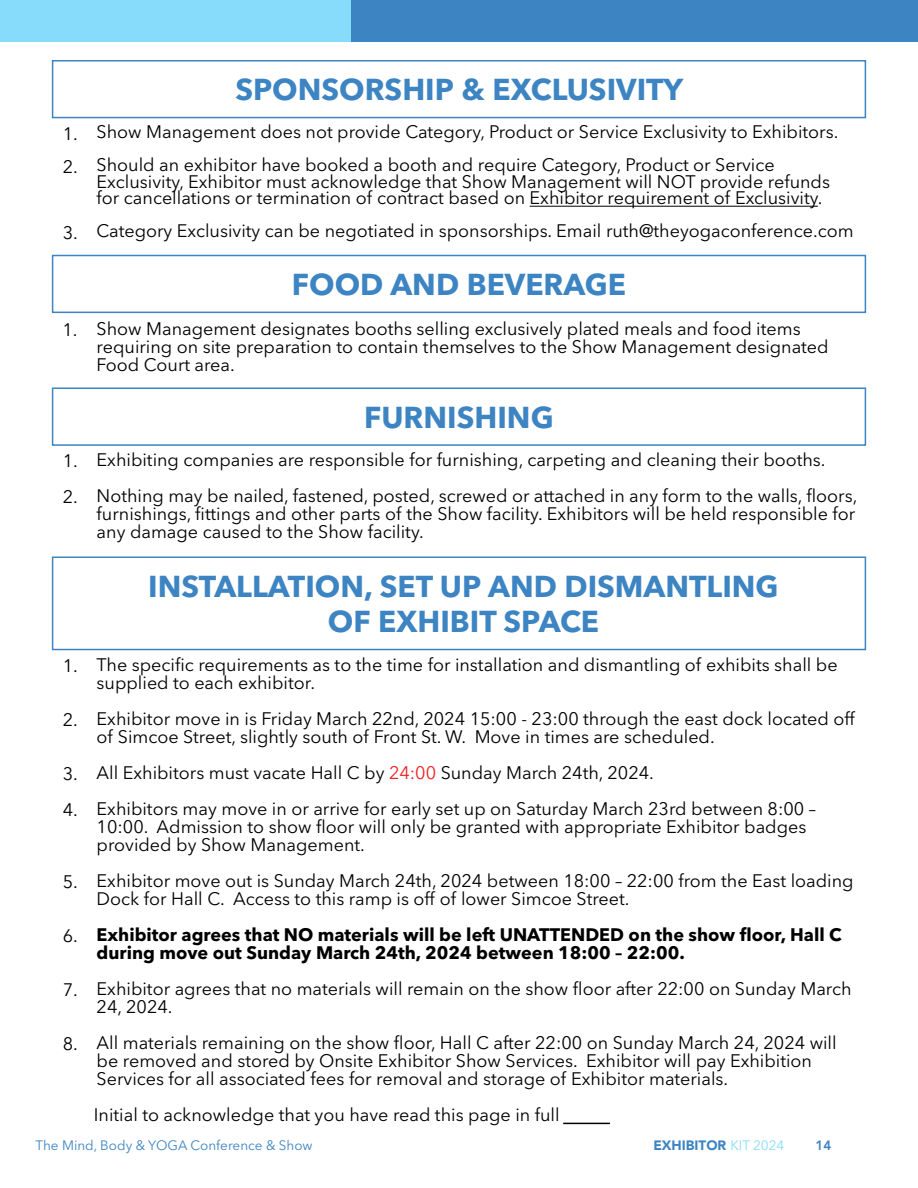
<style>
.page{position:relative;width:918px;height:1188px;background:#fff}
.page>*{position:absolute;margin:0;border:0;box-sizing:border-box;transform-origin:0 0}
.t1{font:700 30px/34.5px "Avenir Next LT Pro";color:#3d84c3;text-align:center}
.t2{font:18px/18px "Avenir Next LT Pro";color:#000}
.t3{font:700 18px/18px "Avenir Next LT Pro";color:#000}
.t4{font:13.5px "Avenir Next LT Pro";color:#3d84c3}
.t5{font:900 13.5px "Avenir LT Std";color:#3d84c3}
.t6{font:800 13.5px "Avenir LT";color:#3d84c3}
.s1{color:#ed2124}
.s2{font-family:"Avenir Next LT Pro";font-weight:400;color:#87dcfc}
</style>
<div class="page">
<hr style="left:530px;top:206px;width:288px;height:1px;background:#000">
<div style="left:52px;top:60px;width:814px;height:58px;border:2px solid #3c84c3"></div>
<div style="left:52px;top:255px;width:814px;height:58px;border:2px solid #3c84c3"></div>
<div style="left:52px;top:387px;width:814px;height:59px;border:2px solid #3c84c3"></div>
<div style="left:52px;top:556px;width:814px;height:94px;border:2px solid #3c84c3"></div>
<hr style="left:563px;top:1123px;width:47px;height:1px;background:#000">
<div style="left:0;top:0;width:355px;height:41px;background:#87dcfc"></div>
<div style="left:351px;top:0;width:567px;height:41px;background:#3d84c3"></div>
<p class="t2" style="left:63px;top:117px;width:17px;line-height:33px">1.<br>2.</p>
<p class="t2" style="left:63px;top:224px;width:17px">3.</p>
<p class="t2" style="left:62px;top:321px;width:17px">1.</p>
<p class="t2" style="left:63px;top:443px;width:17px;line-height:36px">1.<br>2.</p>
<p class="t2" style="left:63px;top:657px;width:17px">1.</p>
<p class="t2" style="left:63px;top:711px;width:17px">2.</p>
<p class="t2" style="left:63px;top:756px;width:17px;line-height:36px">3.<br>4.</p>
<p class="t2" style="left:63px;top:873px;width:17px">5.</p>
<p class="t2" style="left:63px;top:927px;width:17px">6.</p>
<p class="t2" style="left:63px;top:981px;width:17px">7.</p>
<p class="t2" style="left:63px;top:1035px;width:17px">8.</p>
<h1 class="t1" style="left:235px;top:72px;width:450px">SPONSORSHIP &amp; EXCLUSIVITY</h1>
<p class="t2" style="left:97px;top:116px;width:743px;line-height:33px">Show Management does not provide Category, Product or Service Exclusivity to Exhibitors.<br>Should an exhibitor have booked a booth and require Category, Product or Service</p>
<p class="t2" style="left:97px;top:173px;width:735px;line-height:16.5px">Exclusivity, Exhibitor must acknowledge that Show Management will NOT provide refunds for cancellations or termination of contract based on Exhibitor requirement of Exclusivity.</p>
<p class="t2" style="left:97px;top:222px;width:758px">Category Exclusivity can be negotiated in sponsorships. Email ruth@theyogaconference.com</p>
<h1 class="t1" style="left:292px;top:267px;width:336px">FOOD AND BEVERAGE</h1>
<p class="t2" style="left:97px;top:319px;width:734px">Show Management designates booths selling exclusively plated meals and food items requiring on site preparation to contain themselves to the Show Management designated<br>Food Court area.</p>
<h1 class="t1" style="left:364px;top:400px;width:191px">FURNISHING</h1>
<p class="t2" style="left:97px;top:442px;width:762px;line-height:36px">Exhibiting companies are responsible for furnishing, carpeting and cleaning their booths.<br>Nothing may be nailed, fastened, posted, screwed or attached in any form to the walls, floors,</p>
<p class="t2" style="left:97px;top:505px;width:760px">furnishings, fittings and other parts of the Show facility. Exhibitors will be held responsible for any damage caused to the Show facility.</p>
<h1 class="t1" style="left:148px;top:569px;width:632px">INSTALLATION, SET UP AND DISMANTLING<br>OF EXHIBIT SPACE</h1>
<p class="t2" style="left:97px;top:656px;width:743px">The specific requirements as to the time for installation and dismantling of exhibits shall be supplied to each exhibitor.</p>
<p class="t2" style="left:97px;top:710px;width:760px">Exhibitor move in is Friday March 22nd, 2024 15:00 - 23:00 through the east dock located off of Simcoe Street, slightly south of Front St. W. Move in times are scheduled.</p>
<p class="t2" style="left:97px;top:755px;width:721px;line-height:36px">All Exhibitors must vacate Hall C by <span class="s1">24:00</span> Sunday March 24th, 2024.<br>Exhibitors may move in or arrive for early set up on Saturday March 23rd between 8:00 –</p>
<p class="t2" style="left:97px;top:818px;width:711px">10:00. Admission to show floor will only be granted with appropriate Exhibitor badges provided by Show Management.</p>
<p class="t2" style="left:97px;top:872px;width:758px">Exhibitor move out is Sunday March 24th, 2024 between 18:00 – 22:00 from the East loading<br>Dock for Hall C. Access to this ramp is off of lower Simcoe Street.</p>
<p class="t3" style="left:97px;top:925px;width:747px">Exhibitor agrees that NO materials will be left UNATTENDED on the show floor, Hall C during move out Sunday March 24th, 2024 between 18:00 – 22:00.</p>
<p class="t2" style="left:97px;top:980px;width:756px">Exhibitor agrees that no materials will remain on the show floor after 22:00 on Sunday March<br>24, 2024.</p>
<p class="t2" style="left:97px;top:1034px;width:742px">All materials remaining on the show floor, Hall C after 22:00 on Sunday March 24, 2024 will be removed and stored by Onsite Exhibitor Show Services. Exhibitor will pay Exhibition<br>Services for all associated fees for removal and storage of Exhibitor materials.</p>
<p class="t2" style="left:94px;top:1106px;width:467px">Initial to acknowledge that you have read this page in full</p>
<p class="t4" style="left:36px;top:1138px;width:279px">The Mind, Body &amp; YOGA Conference &amp; Show</p>
<p class="t5" style="left:653px;top:1137px;width:133px">EXHIBITOR <span class="s2">KIT 2024</span></p>
<p class="t6" style="left:815px;top:1138px;width:17px">14</p>
</div>
